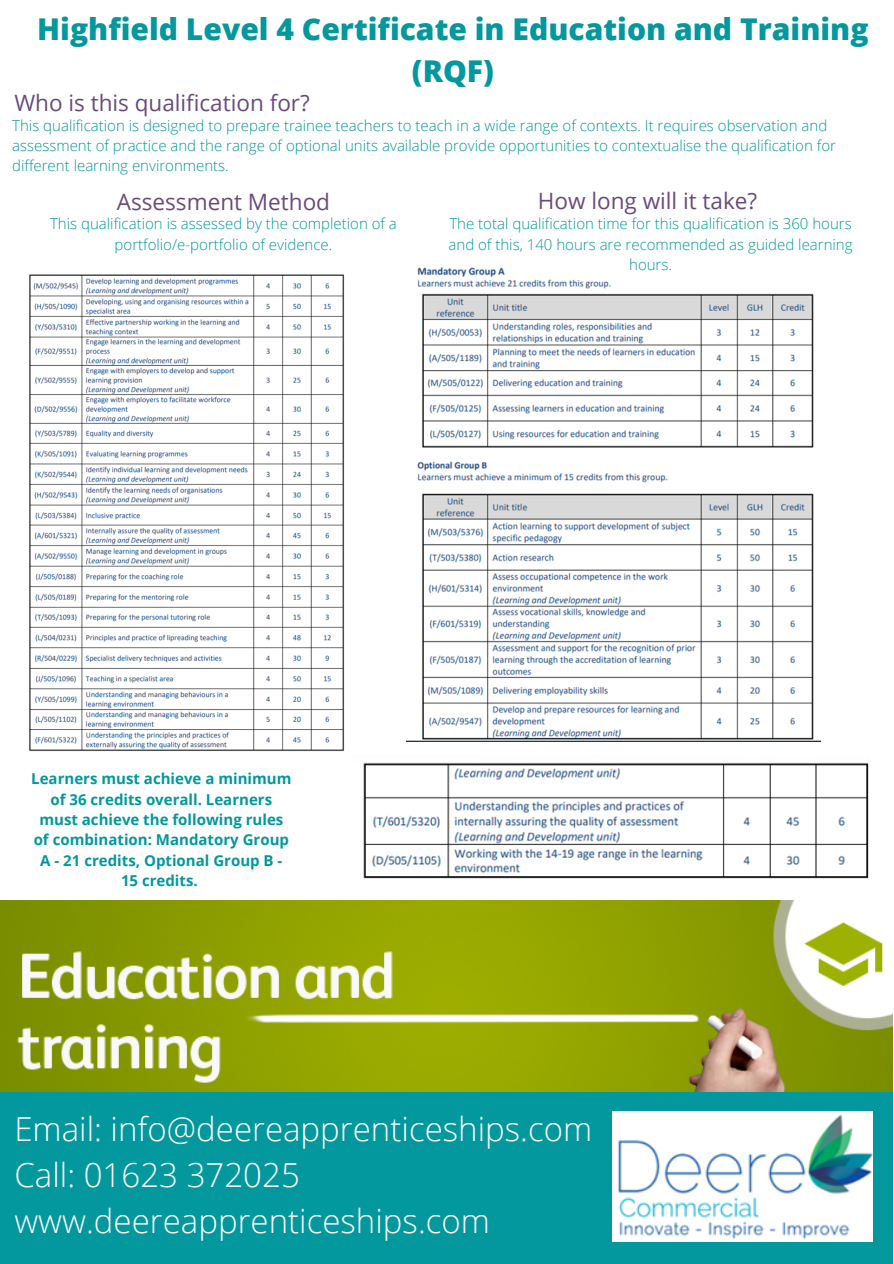
<style>
.page{position:relative;width:894px;height:1264px;background:#fff}
.page>*{position:absolute;margin:0;border:0;box-sizing:border-box;transform-origin:0 0}
.t1{font:300 33px "Open Sans";color:#fcfdfd}
.t2{font:800 30px/41.7px "Open Sans";color:#03989e;text-align:center}
.t3{font:22.5px "Open Sans";color:#6a4a7b}
.t4{font:300 15px/20.2px "Open Sans";color:#03989e;text-align:center}
.t5{font:700 15px/20.2px "Open Sans";color:#03989e;text-align:center}
</style>
<div class="page">
<img style="left:0;top:900px;width:892px;height:191px">
<div style="left:0;top:1091px;width:892px;height:172px;background:#03989e"></div>
<img style="left:407px;top:267px;width:413px;height:474px">
<img style="left:29px;top:274px;width:316px;height:477px">
<img style="left:357px;top:755px;width:512px;height:124px">
<img style="left:612px;top:1111px;width:260px;height:130px">
<p class="t2" style="left:37px;top:8px;width:832px">Highfield Level 4 Certificate in Education and Training (RQF)</p>
<p class="t4" style="left:12px;top:115px;width:825px;text-align:left">This qualification is designed to prepare trainee teachers to teach in a wide range of contexts. It requires observation and assessment of practice and the range of optional units available provide opportunities to contextualise the qualification for different learning environments.</p>
<p class="t3" style="left:14px;top:87px;width:297px">Who is this qualification for?</p>
<p class="t3" style="left:117px;top:186px;width:215px">Assessment Method</p>
<p class="t3" style="left:537px;top:185px;width:221px">How long will it take?</p>
<p class="t4" style="left:50px;top:213px;width:348px">This qualification is assessed by the completion of a portfolio/e-portfolio of evidence.</p>
<p class="t4" style="left:448px;top:213px;width:405px">The total qualification time for this qualification is 360 hours and of this, 140 hours are recommended as guided learning hours.</p>
<p class="t5" style="left:31px;top:768px;width:262px">Learners must achieve a minimum of 36 credits overall. Learners must achieve the following rules of combination: Mandatory Group<br>A - 21 credits, Optional Group B -<br>15 credits.</p>
<p class="t1" style="left:14px;top:1105px;width:579px">Email: info@deereapprenticeships.com</p>
<p class="t1" style="left:14px;top:1151px;width:287px">Call: 01623 372025</p>
<p class="t1" style="left:14px;top:1197px;width:477px">www.deereapprenticeships.com</p>
</div>
